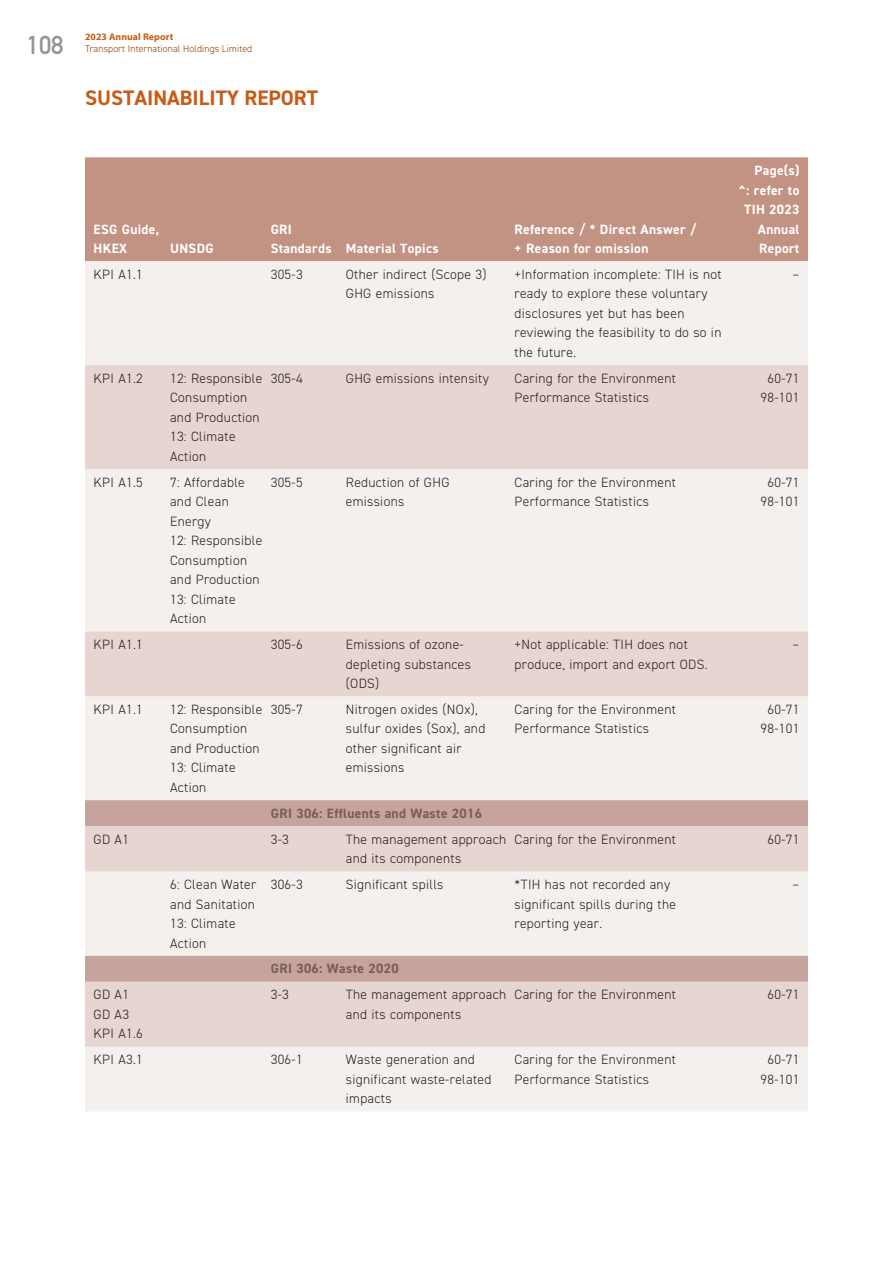
<style>
.page{position:relative;width:893px;height:1263px;background:#fff}
.page>*{position:absolute;margin:0;border:0;box-sizing:border-box;transform-origin:0 0}
.t1{font:25.5px "DIN Mittelschrift Std";color:#939598}
.t2{font:700 21px "DIN2014";color:#c85b18}
.t3{font:300 13.5px/19.5px "DIN2014";letter-spacing:.025em;color:#231f20}
.t4{font:700 13.5px/19.5px "DIN2014";letter-spacing:.025em;color:#fff}
.t5{font:700 13.5px "DIN2014";letter-spacing:.025em;color:#795d59}
.t6{font:300 9.75px "DIN2014";letter-spacing:.01em;color:#8d3d00}
.t7{font:700 9.75px "Myriad Pro";letter-spacing:.01em;color:#c85b18}
</style>
<div class="page">
<div style="left:85px;top:157px;width:723px;height:104px;background:#c29283"></div>
<div style="left:85px;top:261px;width:723px;height:850px;background:#f4f0ee"></div>
<svg style="left:85px;top:365px;width:723px;height:681px;background:#ede3e0"></svg>
<svg style="left:85px;top:800px;width:723px;height:182px;background:#e3d3cf"></svg>
<h1 class="t1" style="left:27px;top:30px;width:38px">108</h1>
<p class="t7" style="left:85px;top:30px;width:90px">2023 Annual Report</p>
<p class="t6" style="left:85px;top:42px;width:169px">Transport International Holdings Limited</p>
<h2 class="t2" style="left:85px;top:84px;width:235px">SUSTAINABILITY REPORT</h2>
<p class="t4" style="left:94px;top:219px;width:67px">ESG Guide,<br>HKEX</p>
<p class="t4" style="left:170px;top:239px;width:45px">UNSDG</p>
<p class="t4" style="left:271px;top:219px;width:169px">GRI<br>Standards Material Topics</p>
<p class="t4" style="left:514px;top:219px;width:183px">Reference / * Direct Answer / + Reason for omission</p>
<p class="t4" style="left:739px;top:161px;width:62px;text-align:right">Page(s)<br>^: refer to<br>TIH 2023<br>Annual<br>Report</p>
<p class="t3" style="left:94px;top:265px;width:51px">KPI A1.1</p>
<p class="t3" style="left:271px;top:265px;width:33px">305-3</p>
<p class="t3" style="left:346px;top:265px;width:142px">Other indirect (Scope 3)<br>GHG emissions</p>
<p class="t3" style="left:514px;top:265px;width:209px">+Information incomplete: TIH is not ready to explore these voluntary disclosures yet but has been reviewing the feasibility to do so in the future.</p>
<p class="t3" style="left:792px;top:265px;width:8px">–</p>
<p class="t3" style="left:94px;top:368px;width:51px">KPI A1.2</p>
<p class="t3" style="left:170px;top:368px;width:94px">12: Responsible<br>Consumption and Production<br>13: Climate<br>Action</p>
<p class="t3" style="left:271px;top:368px;width:33px">305-4</p>
<p class="t3" style="left:346px;top:368px;width:145px">GHG emissions intensity</p>
<p class="t3" style="left:514px;top:368px;width:163px">Caring for the Environment<br>Performance Statistics</p>
<p class="t3" style="left:760px;top:368px;width:40px;text-align:center">60-71<br>98-101</p>
<p class="t3" style="left:94px;top:472px;width:51px">KPI A1.5</p>
<p class="t3" style="left:170px;top:472px;width:94px">7: Affordable and Clean<br>Energy<br>12: Responsible<br>Consumption and Production<br>13: Climate<br>Action</p>
<p class="t3" style="left:271px;top:472px;width:33px">305-5</p>
<p class="t3" style="left:346px;top:472px;width:105px">Reduction of GHG emissions</p>
<p class="t3" style="left:514px;top:472px;width:163px">Caring for the Environment<br>Performance Statistics</p>
<p class="t3" style="left:760px;top:472px;width:40px;text-align:center">60-71<br>98-101</p>
<p class="t3" style="left:94px;top:635px;width:51px">KPI A1.1</p>
<p class="t3" style="left:271px;top:635px;width:33px">305-6</p>
<p class="t3" style="left:346px;top:635px;width:127px">Emissions of ozone&shy;depleting substances (ODS)</p>
<p class="t3" style="left:514px;top:635px;width:195px">+Not applicable: TIH does not produce, import and export ODS.</p>
<p class="t3" style="left:792px;top:635px;width:8px">–</p>
<p class="t3" style="left:94px;top:699px;width:51px">KPI A1.1</p>
<p class="t3" style="left:170px;top:699px;width:94px">12: Responsible<br>Consumption and Production<br>13: Climate<br>Action</p>
<p class="t3" style="left:271px;top:699px;width:33px">305-7</p>
<p class="t3" style="left:346px;top:699px;width:141px">Nitrogen oxides (NOx), sulfur oxides (Sox), and other significant air emissions</p>
<p class="t3" style="left:514px;top:699px;width:163px">Caring for the Environment<br>Performance Statistics</p>
<p class="t3" style="left:760px;top:699px;width:40px;text-align:center">60-71<br>98-101</p>
<p class="t5" style="left:271px;top:804px;width:213px">GRI 306: Effluents and Waste 2016</p>
<p class="t3" style="left:94px;top:829px;width:37px">GD A1</p>
<p class="t3" style="left:271px;top:829px;width:20px">3-3</p>
<p class="t3" style="left:346px;top:829px;width:162px">The management approach and its components</p>
<p class="t3" style="left:515px;top:829px;width:163px">Caring for the Environment</p>
<p class="t3" style="left:767px;top:829px;width:33px">60-71</p>
<p class="t3" style="left:170px;top:875px;width:88px">6: Clean Water and Sanitation<br>13: Climate<br>Action</p>
<p class="t3" style="left:271px;top:875px;width:33px">306-3</p>
<p class="t3" style="left:346px;top:875px;width:99px">Significant spills</p>
<p class="t3" style="left:515px;top:875px;width:163px">*TIH has not recorded any significant spills during the reporting year.</p>
<p class="t3" style="left:793px;top:875px;width:8px">–</p>
<p class="t5" style="left:271px;top:960px;width:130px">GRI 306: Waste 2020</p>
<p class="t3" style="left:94px;top:985px;width:51px">GD A1<br>GD A3<br>KPI A1.6</p>
<p class="t3" style="left:271px;top:985px;width:20px">3-3</p>
<p class="t3" style="left:346px;top:985px;width:162px">The management approach and its components</p>
<p class="t3" style="left:515px;top:985px;width:163px">Caring for the Environment</p>
<p class="t3" style="left:767px;top:985px;width:33px">60-71</p>
<p class="t3" style="left:94px;top:1050px;width:51px">KPI A3.1</p>
<p class="t3" style="left:271px;top:1050px;width:33px">306-1</p>
<p class="t3" style="left:346px;top:1050px;width:147px">Waste generation and significant waste-related impacts</p>
<p class="t3" style="left:515px;top:1050px;width:163px">Caring for the Environment<br>Performance Statistics</p>
<p class="t3" style="left:760px;top:1050px;width:40px;text-align:center">60-71<br>98-101</p>
</div>
